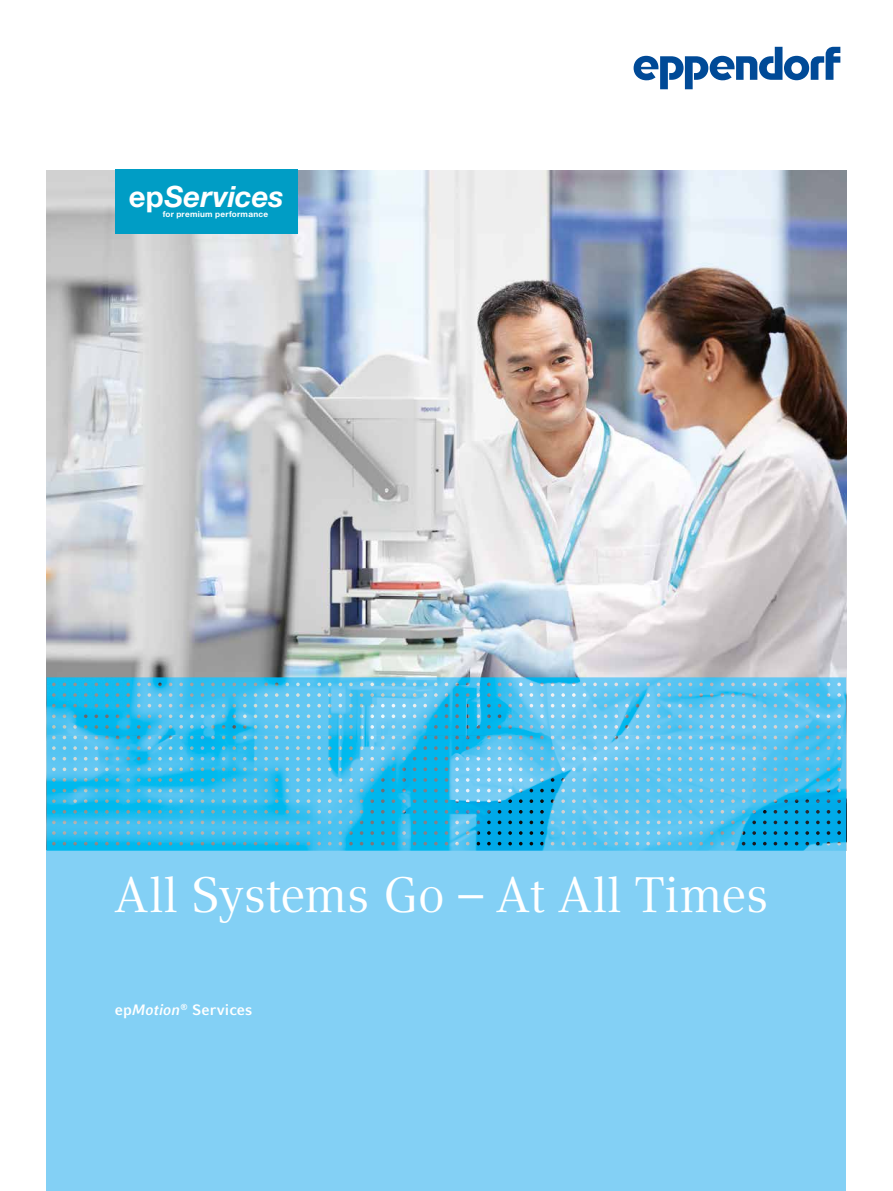
<style>
.page{position:relative;width:893px;height:1191px;background:#fff}
.page>*{position:absolute;margin:0;border:0;box-sizing:border-box;transform-origin:0 0}
.t1{font:49.5px "Compatil Textfor Eppendorf";letter-spacing:-.005em;color:#fff}
.t2{font:italic 700 29.25px "EP Helvetica";color:#fff}
.t3{font:700 15px "Compatil Factfor Eppendorf";letter-spacing:.005em;color:#fff}
.t4{font:700 8.25px "EP Helvetica";letter-spacing:.03em;color:#fff}
.s1{font-style:normal}
.s2{font-style:italic}
</style>
<div class="page">
<img style="left:47px;top:170px;width:799px;height:507px">
<div style="left:47px;top:850px;width:799px;height:341px;background:#83d0f5"></div>
<img style="left:47px;top:677px;width:799px;height:173px">
<svg style="left:634px;top:47px;width:206px;height:42px"></svg>
<div style="left:115px;top:169px;width:183px;height:65px;background:#009dc5"></div>
<p class="t2" style="left:129px;top:179px;width:156px"><span class="s1">ep</span>Services</p>
<p class="t4" style="left:163px;top:210px;width:107px">for premium performance</p>
<p class="t1" style="left:115px;top:866px;width:655px">All Systems Go – At All Times</p>
<p class="t3" style="left:115px;top:1001px;width:139px">ep<span class="s2">Motion</span><sup>®</sup> Services</p>
</div>
